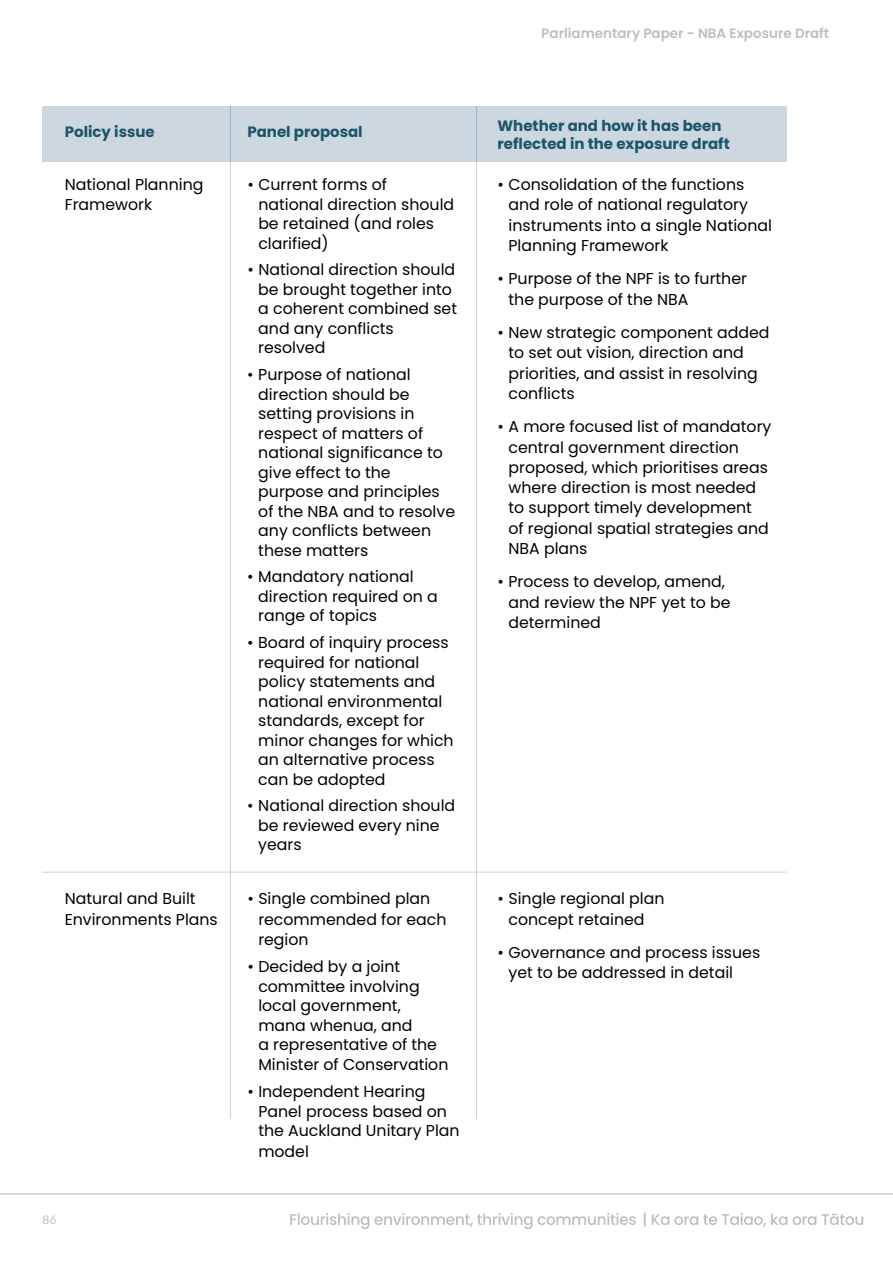
<style>
.page{position:relative;width:893px;height:1263px;background:#fff}
.page>*{position:absolute;margin:0;border:0;box-sizing:border-box;transform-origin:0 0}
.t1{font:15.75px/19.5px "Poppins";color:#000}
.t2{font:700 15px/18px "Poppins";color:#1b556b}
.t3{font:600 13.5px "Poppins";color:#bcbec0}
.t4{font:12px "Lato";color:#bcbec0}
</style>
<div class="page">
<svg style="left:0;top:1193px;width:893px;height:36px"></svg>
<div style="left:43px;top:106px;width:744px;height:56px;background:#ccd7e0"></div>
<hr style="left:43px;top:872px;width:744px;height:1px;background:#c8d4de">
<hr style="left:230px;top:106px;width:1px;height:1013px;background:#c8d4de">
<hr style="left:476px;top:106px;width:1px;height:1013px;background:#c8d4de">
<p class="t3" style="left:541px;top:25px;width:289px">Parliamentary Paper - NBA Exposure Draft</p>
<p class="t2" style="left:65px;top:123px;width:92px">Policy issue</p>
<p class="t1" style="left:65px;top:175px;width:140px;line-height:20.2px">National Planning<br>Framework</p>
<p class="t2" style="left:247px;top:123px;width:117px">Panel proposal</p>
<p class="t2" style="left:497px;top:117px;width:234px">Whether and how it has been reflected in the exposure draft</p>
<p class="t1" style="left:508px;top:175px;width:265px;line-height:20.2px;text-indent:-11px">• Consolidation of the functions and role of national regulatory instruments into a single National<br>Planning Framework</p>
<p class="t1" style="left:508px;top:269px;width:240px;line-height:20.2px;text-indent:-11px">• Purpose of the NPF is to further the purpose of the NBA</p>
<p class="t1" style="left:508px;top:323px;width:263px;line-height:20.2px;text-indent:-11px">• New strategic component added to set out vision, direction and priorities, and assist in resolving conflicts</p>
<p class="t1" style="left:508px;top:417px;width:264px;line-height:20.2px;text-indent:-11px">• A more focused list of mandatory central government direction proposed, which prioritises areas where direction is most needed to support timely development<br>of regional spatial strategies and<br>NBA plans</p>
<p class="t1" style="left:508px;top:572px;width:223px;line-height:20.2px;text-indent:-11px">• Process to develop, amend, and review the NPF yet to be determined</p>
<p class="t1" style="left:258px;top:175px;width:197px;text-indent:-11px">• Current forms of national direction should be retained (and roles clarified)</p>
<p class="t1" style="left:258px;top:260px;width:200px;text-indent:-11px">• National direction should be brought together into a coherent combined set and any conflicts resolved</p>
<p class="t1" style="left:258px;top:365px;width:198px;text-indent:-11px">• Purpose of national direction should be setting provisions in respect of matters of national significance to give effect to the purpose and principles of the NBA and to resolve any conflicts between these matters</p>
<p class="t1" style="left:258px;top:567px;width:181px;text-indent:-11px">• Mandatory national direction required on a range of topics</p>
<p class="t1" style="left:258px;top:633px;width:197px;text-indent:-11px">• Board of inquiry process required for national policy statements and national environmental standards, except for minor changes for which an alternative process can be adopted</p>
<p class="t1" style="left:258px;top:796px;width:198px;text-indent:-11px">• National direction should be reviewed every nine years</p>
<p class="t1" style="left:65px;top:889px;width:155px;line-height:20.2px">Natural and Built<br>Environments Plans</p>
<p class="t1" style="left:258px;top:889px;width:190px;line-height:20.2px;text-indent:-11px">• Single combined plan recommended for each region</p>
<p class="t1" style="left:258px;top:957px;width:192px;text-indent:-11px">• Decided by a joint committee involving local government, mana whenua, and<br>a representative of the<br>Minister of Conservation</p>
<p class="t1" style="left:258px;top:1082px;width:203px;text-indent:-11px">• Independent Hearing<br>Panel process based on the Auckland Unitary Plan model</p>
<p class="t1" style="left:497px;top:889px;width:168px;line-height:20.2px;text-align:center">• Single regional plan concept retained</p>
<p class="t1" style="left:508px;top:943px;width:253px;line-height:20.2px;text-indent:-11px">• Governance and process issues yet to be addressed in detail</p>
<p class="t4" style="left:43px;top:1211px;width:16px">86</p>
</div>
